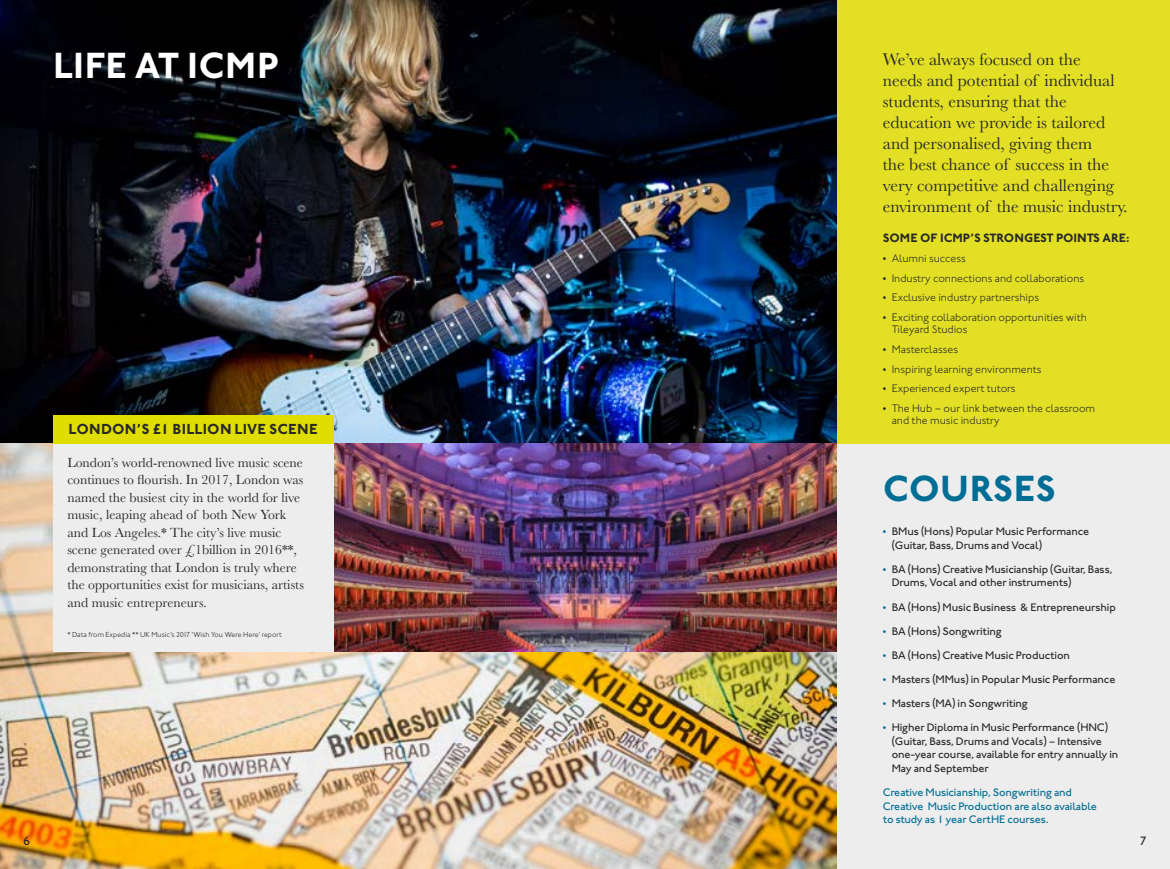
<style>
.page{position:relative;width:1170px;height:869px;background:#fff}
.page>*{position:absolute;margin:0;border:0;box-sizing:border-box;transform-origin:0 0}
.t1{font:700 37.5px "Johnston ITC";letter-spacing:.005em;color:#fff}
.t2{font:700 37.5px "Johnston ITC";letter-spacing:.005em;color:#006e94}
.t3{font:17.5px/21px "Baskerville";color:#282827}
.t4{font:700 15px "Johnston ITC";letter-spacing:.015em;color:#282827}
.t5{font:13.75px/17.5px "Baskerville";color:#282827}
.t6{font:700 12.5px "Johnston ITC";color:#282827}
.t7{font:500 12.5px "Johnston ITC";color:#282827}
.t8{font:500 11.25px/13.5px "Johnston ITC";letter-spacing:-.01em;color:#282827}
.t9{font:300 11.25px/12.5px "Johnston ITC";color:#282827}
.t10{font:500 11.25px/13.5px "Johnston ITC";letter-spacing:-.01em;color:#006e94}
.t11{font:300 7.5px "Johnston ITC";color:#282827}
.s1{font-weight:300;color:#00698f}
</style>
<div class="page">
<div style="left:790px;top:443px;width:379px;height:425px;background:#ededed"></div>
<div style="left:790px;top:0;width:379px;height:443px;background:#e2df24"></div>
<img style="left:0;top:0;width:836px;height:868px">
<img style="left:333px;top:443px;width:503px;height:208px">
<div style="left:53px;top:443px;width:280px;height:208px;background:#ededed"></div>
<div style="left:53px;top:415px;width:280px;height:28px;background:#e0de00"></div>
<h1 class="t1" style="left:53px;top:43px;width:227px">LIFE AT ICMP</h1>
<p class="t3" style="left:882px;top:49px;width:246px">We’ve always focused on the<br>needs and potential of individual students, ensuring that the education we provide is tailored and personalised, giving them<br>the best chance of success in the very competitive and challenging environment of the music industry.</p>
<p class="t6" style="left:882px;top:230px;width:248px">SOME OF ICMP’S STRONGEST POINTS ARE:</p>
<p class="t9" style="left:882px;top:252px;width:84px">• Alumni success</p>
<p class="t9" style="left:882px;top:271px;width:203px">• Industry connections and collaborations</p>
<p class="t9" style="left:882px;top:291px;width:158px">• Exclusive industry partnerships</p>
<p class="t9" style="left:891px;top:310px;width:197px;text-indent:-9px">• Exciting collaboration opportunities with<br>Tileyard Studios</p>
<p class="t9" style="left:882px;top:343px;width:77px">• Masterclasses</p>
<p class="t9" style="left:882px;top:362px;width:160px">• Inspiring learning environments</p>
<p class="t9" style="left:882px;top:382px;width:134px">• Experienced expert tutors</p>
<p class="t9" style="left:891px;top:401px;width:205px;text-indent:-9px">• The Hub – our link between the classroom and the music industry</p>
<h3 class="t4" style="left:69px;top:419px;width:251px">LONDON’S £1 BILLION LIVE SCENE</h3>
<p class="t5" style="left:67px;top:453px;width:238px">London’s world-renowned live music scene continues to flourish. In 2017, London was named the busiest city in the world for live music, leaping ahead of both New York and Los Angeles.* The city’s live music scene generated over £1billion in 2016**, demonstrating that London is truly where the opportunities exist for musicians, artists and music entrepreneurs.</p>
<p class="t11" style="left:67px;top:630px;width:216px">* Data from Expedia ** UK Music’s 2017 ‘Wish You Were Here’ report</p>
<h1 class="t2" style="left:882px;top:465px;width:174px">COURSES</h1>
<p class="t8" style="left:891px;top:524px;width:199px;text-indent:-9px"><span class="s1">•</span> BMus (Hons) Popular Music Performance (Guitar, Bass, Drums and Vocal)</p>
<p class="t8" style="left:891px;top:562px;width:222px;text-indent:-9px"><span class="s1">•</span> BA (Hons) Creative Musicianship (Guitar, Bass,<br>Drums, Vocal and other instruments)</p>
<p class="t8" style="left:882px;top:599px;width:234px"><span class="s1">•</span> BA (Hons) Music Business &amp; Entrepreneurship</p>
<p class="t8" style="left:882px;top:624px;width:120px"><span class="s1">•</span> BA (Hons) Songwriting</p>
<p class="t8" style="left:882px;top:648px;width:189px"><span class="s1">•</span> BA (Hons) Creative Music Production</p>
<p class="t8" style="left:882px;top:672px;width:234px"><span class="s1">•</span> Masters (MMus) in Popular Music Performance</p>
<p class="t8" style="left:882px;top:696px;width:146px"><span class="s1">•</span> Masters (MA) in Songwriting</p>
<p class="t8" style="left:891px;top:720px;width:228px;text-indent:-9px"><span class="s1">•</span> Higher Diploma in Music Performance (HNC) (Guitar, Bass, Drums and Vocal¬) – Intensive one-year course, available for entry annually in May and September</p>
<p class="t10" style="left:882px;top:785px;width:215px">Creative Musicianship, Songwriting and<br>Creative Music Production are also available to study as 1 year CertHE courses.</p>
<p class="t7" style="left:23px;top:833px;width:9px">6</p>
<p class="t7" style="left:1139px;top:833px;width:9px">7</p>
</div>
